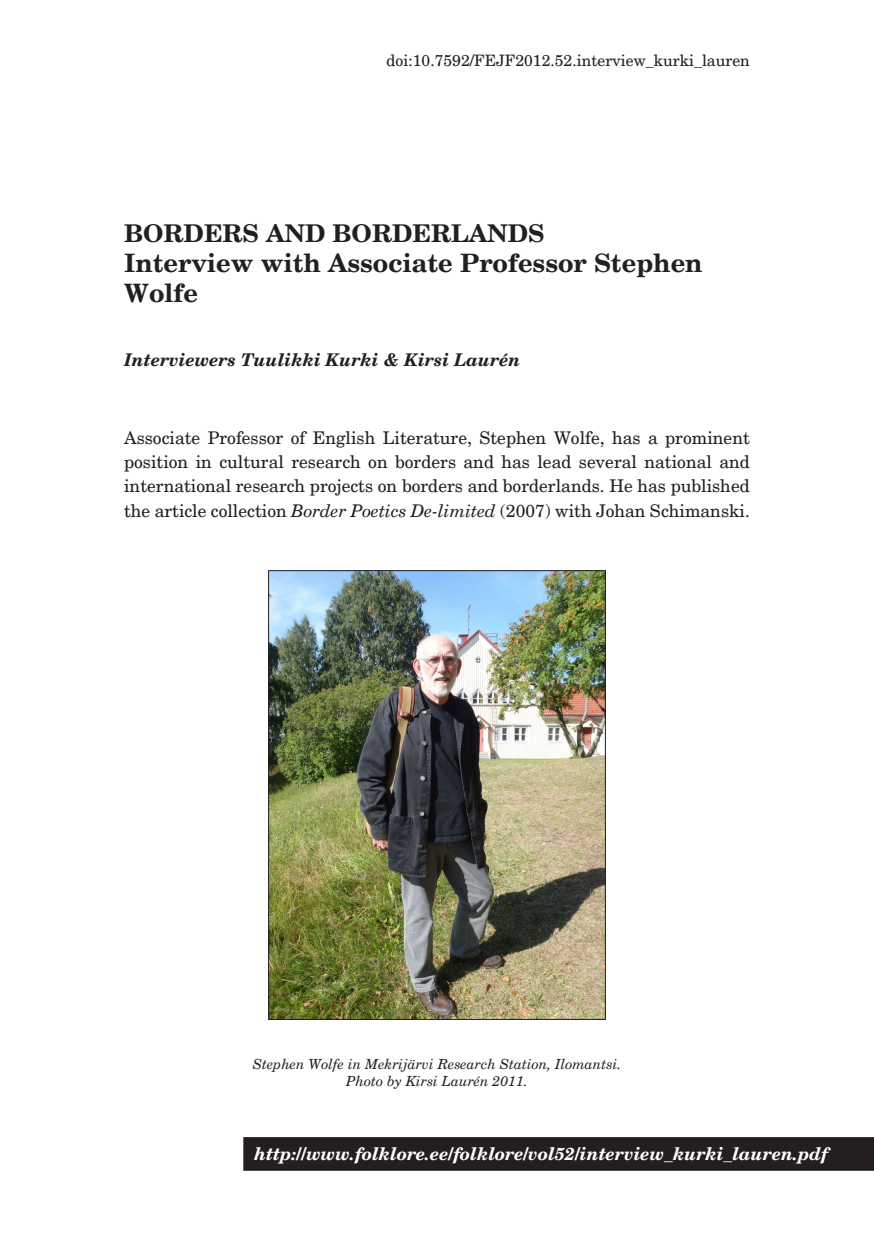
<style>
.page{position:relative;width:874px;height:1241px;background:#fff}
.page>*{position:absolute;margin:0;border:0;box-sizing:border-box;transform-origin:0 0}
.heading_1{font:700 25.38px/30.4px "New Century Schlbk";color:#231f20}
.Headline{font:700 24.5px "New Century Schlbk";color:#231f20}
.Normal_10_First{font:17.5px/24.2px "New Century Schlbk";color:#231f20;text-align:justify}
.t1{font:italic 700 17.5px "New Century Schlbk";color:#fff}
.Autor{font:italic 700 17.5px "New Century Schlbk";color:#231f20}
.Normal_10{font:15.75px "New Century Schlbk";color:#231f20}
.Pildiallkiri{font:italic 14px/16.8px "New Century Schlbk";color:#231f20;text-align:center}
.s1{font-style:italic}
</style>
<div class="page">
<img style="left:270px;top:572px;width:333px;height:445px">
<div style="left:268px;top:570px;width:337px;height:449px;border:1px solid #231f20"></div>
<div style="left:243px;top:1137px;width:630px;height:33px;background:#231f20"></div>
<p class="Normal_10" style="left:386px;top:51px;width:364px">doi:10.7592/FEJF2012.52.interview_kurki_lauren</p>
<p class="Headline" style="left:124px;top:217px;width:422px">BORDERS AND BORDERLANDS</p>
<p class="heading_1" style="left:124px;top:248px;width:579px">Interview with Associate Professor Stephen<br>Wolfe</p>
<p class="Autor" style="left:124px;top:348px;width:397px">Interviewers Tuulikki Kurki &amp; Kirsi Laurén</p>
<p class="Normal_10_First" style="left:124px;top:426px;width:627px">Associate Professor of English Literature, Stephen Wolfe, has a prominent position in cultural research on borders and has lead several national and international research projects on borders and borderlands. He has published the article collection <span class="s1">Border Poetics De-limited</span> (2007) with Johan Schimanski.</p>
<p class="Pildiallkiri" style="left:253px;top:1055px;width:370px">Stephen Wolfe in Mekrijärvi Research Station, Ilomantsi.<br>Photo by Kirsi Laurén 2011.</p>
<p class="t1" style="left:254px;top:1141px;width:575px">http://www.folklore.ee/folklore/vol52/interview_kurki_lauren.pdf</p>
</div>
